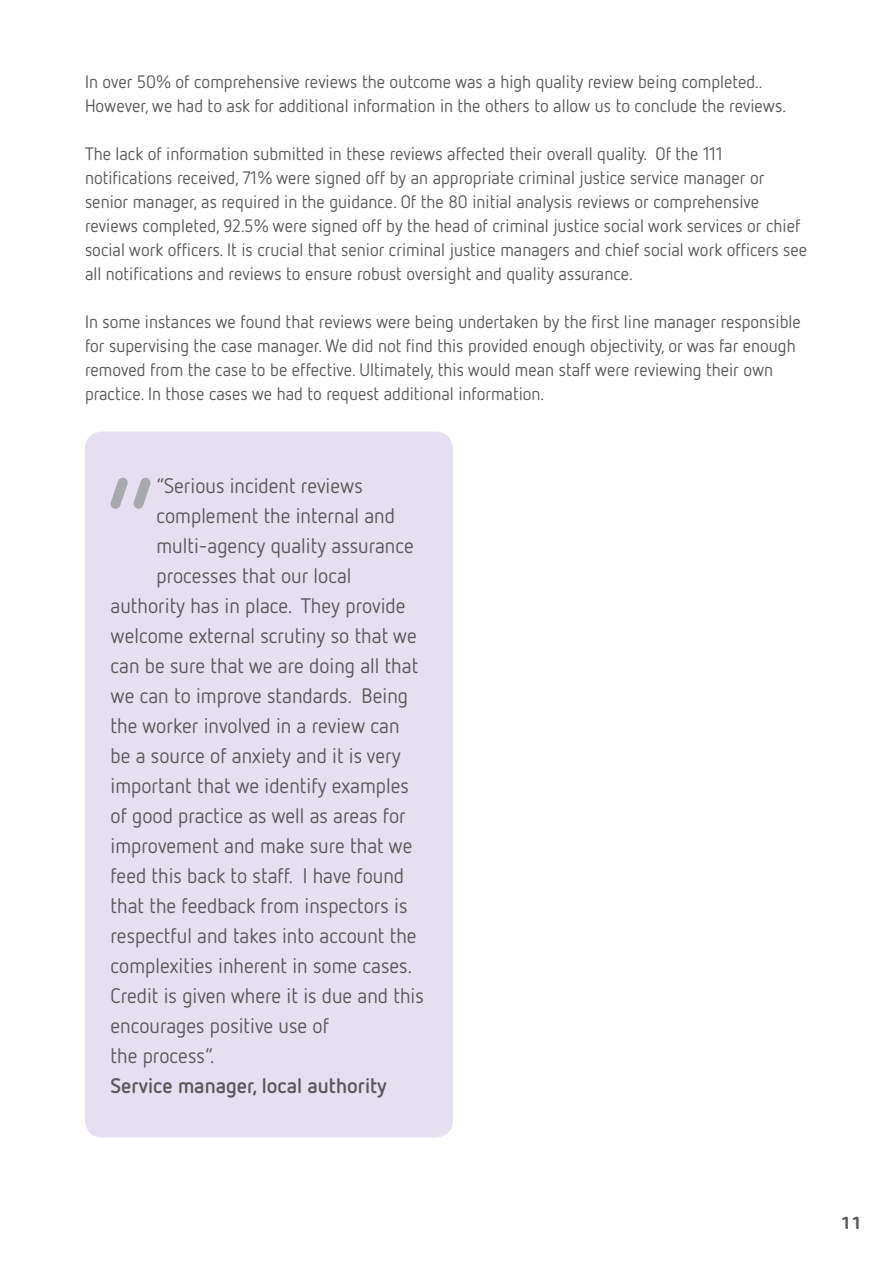
<style>
.page{position:relative;width:893px;height:1263px;background:#fff}
.page>*{position:absolute;margin:0;border:0;box-sizing:border-box;transform-origin:0 0}
.t1{font:147.6px "Netto OT";color:#a7a9ac}
.t2{font:21px "Netto OT";color:#58595b}
.t3{font:700 21px "Netto OT";color:#58595b}
.t4{font:18px/24px "Netto OT";color:#58595b}
.t5{font:18px "Cocon OT";color:#58595b}
</style>
<div class="page">
<div style="left:85px;top:432px;width:368px;height:705px;background:#e6dfef;border-radius:17px"></div>
<p class="t4" style="left:85px;top:70px;width:702px">In over 50% of comprehensive reviews the outcome was a high quality review being completed..<br>However, we had to ask for additional information in the others to allow us to conclude the reviews.</p>
<p class="t4" style="left:85px;top:142px;width:724px">The lack of information submitted in these reviews affected their overall quality. Of the 111 notifications received, 71% were signed off by an appropriate criminal justice service manager or senior manager, as required in the guidance. Of the 80 initial analysis reviews or comprehensive reviews completed, 92.5% were signed off by the head of criminal justice social work services or chief social work officers. It is crucial that senior criminal justice managers and chief social work officers see all notifications and reviews to ensure robust oversight and quality assurance.</p>
<p class="t4" style="left:85px;top:310px;width:717px">In some instances we found that reviews were being undertaken by the first line manager responsible for supervising the case manager. We did not find this provided enough objectivity, or was far enough removed from the case to be effective. Ultimately, this would mean staff were reviewing their own practice. In those cases we had to request additional information.</p>
<h1 class="t1" style="left:102px;top:440px;width:56px">“</h1>
<p class="t2" style="left:156px;top:472px;width:208px">“Serious incident reviews</p>
<p class="t2" style="left:156px;top:502px;width:240px">complement the internal and</p>
<p class="t2" style="left:156px;top:532px;width:259px">multi-agency quality assurance</p>
<p class="t2" style="left:156px;top:562px;width:196px">processes that our local</p>
<p class="t2" style="left:111px;top:592px;width:296px">authority has in place. They provide</p>
<p class="t2" style="left:111px;top:622px;width:308px">welcome external scrutiny so that we</p>
<p class="t2" style="left:111px;top:652px;width:309px">can be sure that we are doing all that</p>
<p class="t2" style="left:111px;top:682px;width:299px">we can to improve standards. Being</p>
<p class="t2" style="left:111px;top:712px;width:290px">the worker involved in a review can</p>
<p class="t2" style="left:111px;top:742px;width:292px">be a source of anxiety and it is very</p>
<p class="t2" style="left:111px;top:772px;width:300px">important that we identify examples</p>
<p class="t2" style="left:111px;top:802px;width:297px">of good practice as well as areas for</p>
<p class="t2" style="left:111px;top:832px;width:303px">improvement and make sure that we</p>
<p class="t2" style="left:111px;top:862px;width:295px">feed this back to staff. I have found</p>
<p class="t2" style="left:111px;top:892px;width:298px">that the feedback from inspectors is</p>
<p class="t2" style="left:111px;top:922px;width:308px">respectful and takes into account the</p>
<p class="t2" style="left:111px;top:952px;width:303px">complexities inherent in some cases.</p>
<p class="t2" style="left:111px;top:982px;width:315px">Credit is given where it is due and this</p>
<p class="t2" style="left:111px;top:1012px;width:220px">encourages positive use of</p>
<p class="t2" style="left:111px;top:1042px;width:105px">the process”.</p>
<p class="t3" style="left:111px;top:1072px;width:278px">Service manager, local authority</p>
<p class="t5" style="left:840px;top:1212px;width:23px">11</p>
</div>
